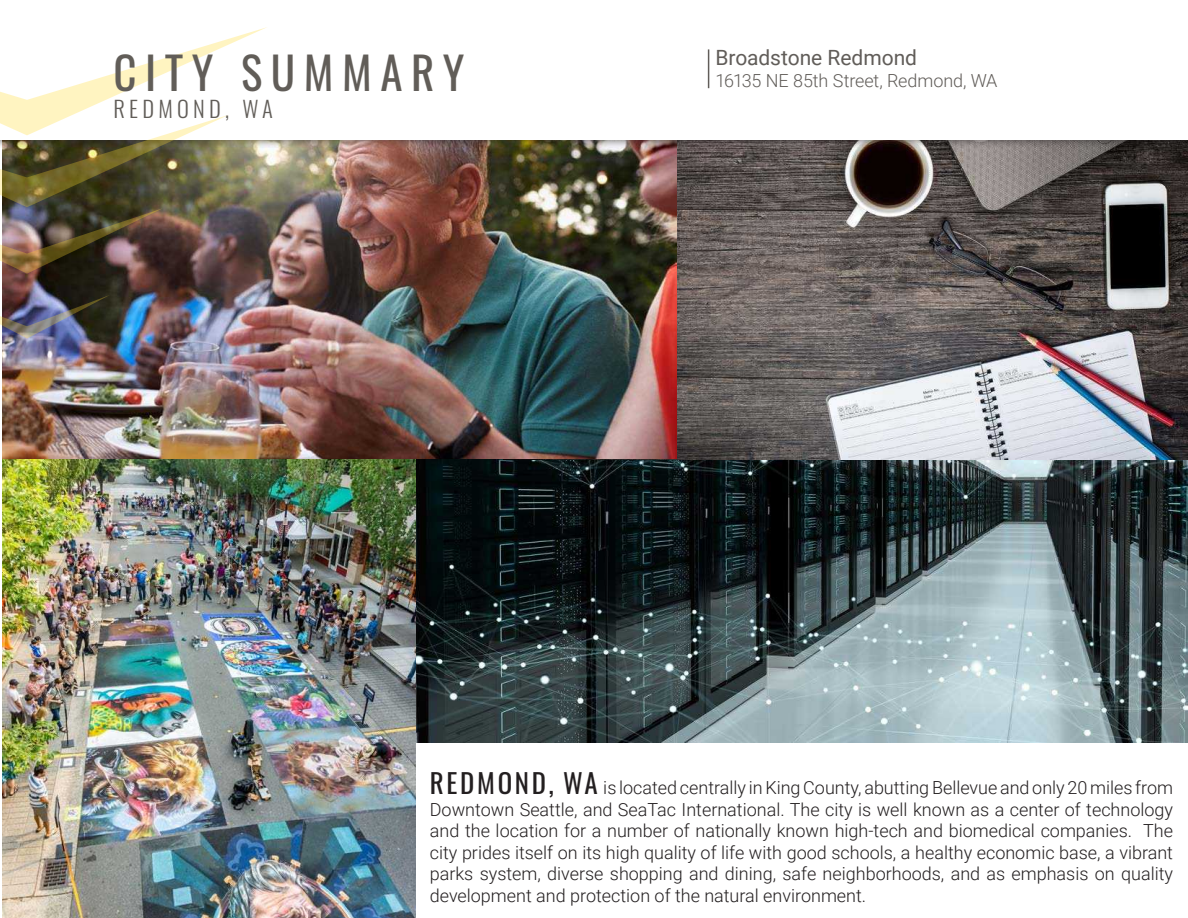
<style>
.page{position:relative;width:1188px;height:918px;background:#fff}
.page>*{position:absolute;margin:0;border:0;box-sizing:border-box;transform-origin:0 0}
.t1{font:45px "Oswald";letter-spacing:.19em;color:#615d58}
.t2{font:300 22.5px "Oswald";letter-spacing:.19em;color:#615d58}
.t3{font:21px "Roboto";color:#615d59}
.t4{font:300 18px/21.6px "Roboto";color:#231f20;text-align:justify}
.t5{font:300 18px "Roboto";letter-spacing:-.01em;color:#615d59}
.s1{font-family:"Oswald";font-weight:400;font-size:27px}
</style>
<div class="page">
<img style="left:415px;top:459px;width:773px;height:283px">
<img style="left:676px;top:149px;width:512px;height:310px">
<img style="left:3px;top:459px;width:412px;height:459px">
<img style="left:2px;top:149px;width:674px;height:310px">
<div style="left:0;top:0;width:1188px;height:149px;background:#231f20;opacity:.75"></div>
<div style="left:0;top:0;width:1188px;height:139px;background:#fff"></div>
<img style="left:0;top:27px;width:268px;height:247px">
<img style="left:0;top:295px;width:110px;height:44px">
<hr style="left:708px;top:49px;width:1px;height:39px;background:#615d59">
<p class="t1" style="left:113px;top:33px;width:353px">CITY SUMMARY</p>
<p class="t2" style="left:113px;top:89px;width:161px">REDMOND, WA</p>
<p class="t3" style="left:716px;top:43px;width:203px">Broadstone Redmond</p>
<p class="t5" style="left:716px;top:68px;width:284px">16135 NE 85th Street, Redmond, WA</p>
<p class="t4" style="left:430px;top:776px;width:745px"><span class="s1">REDMOND, WA</span> is located centrally in King County, abutting Bellevue and only 20 miles from Downtown Seattle, and SeaTac International. The city is well known as a center of technology and the location for a number of nationally known high-tech and biomedical companies. The city prides itself on its high quality of life with good schools, a healthy economic base, a vibrant parks system, diverse shopping and dining, safe neighborhoods, and as emphasis on quality development and protection of the natural environment.</p>
</div>
